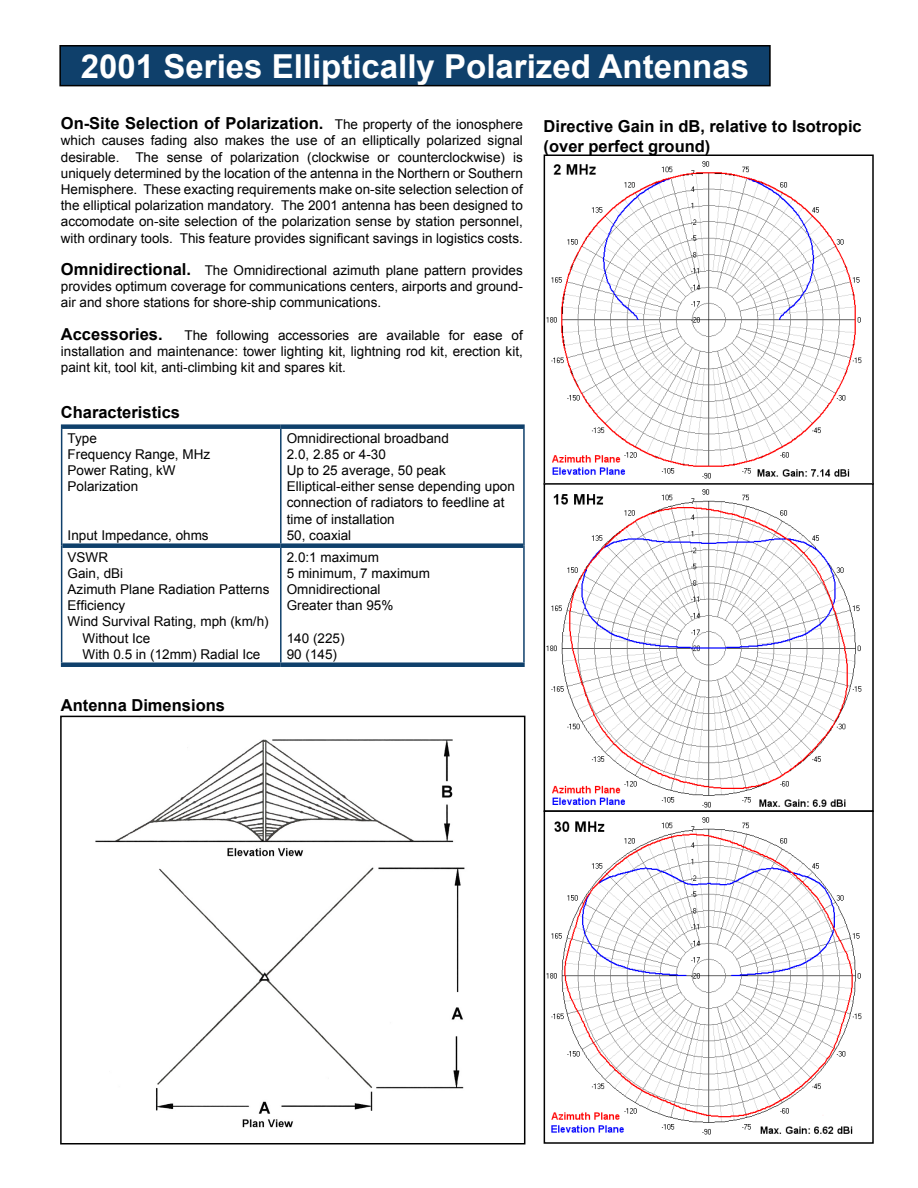
<style>
.page{position:relative;width:918px;height:1188px;background:#fff}
.page>*{position:absolute;margin:0;border:0;box-sizing:border-box;transform-origin:0 0}
.t1{font:700 33px "Arial";color:#fff}
.t2{font:700 16.5px/19.8px "Arial";color:#000}
.t3{font:13.5px/16.2px "Arial";color:#000}
.s1{font-weight:400;font-size:13.5px}
.s2{font-weight:700;font-size:16.5px}
</style>
<div class="page">
<img style="left:547px;top:161px;width:315px;height:974px">
<div style="left:544px;top:154px;width:330px;height:331px;border:2px solid #000"></div>
<div style="left:544px;top:483px;width:330px;height:329px;border:2px solid #000"></div>
<div style="left:544px;top:810px;width:330px;height:334px;border:2px solid #000"></div>
<div style="left:60px;top:46px;width:710px;height:40px;background:#0f406b"></div>
<div style="left:59px;top:45px;width:712px;height:41px;border:2px solid #000"></div>
<div style="left:61px;top:424px;width:220px;height:5px;background:#0f406b"></div>
<div style="left:281px;top:424px;width:244px;height:5px;background:#0f406b"></div>
<div style="left:62px;top:543px;width:219px;height:5px;background:#0f406b"></div>
<div style="left:281px;top:543px;width:242px;height:5px;background:#0f406b"></div>
<div style="left:61px;top:662px;width:220px;height:5px;background:#0f406b"></div>
<div style="left:281px;top:662px;width:244px;height:5px;background:#0f406b"></div>
<hr style="left:61px;top:429px;width:1px;height:117px;background:#0f406b">
<hr style="left:280px;top:429px;width:2px;height:114px;background:#0f406b">
<hr style="left:523px;top:429px;width:2px;height:117px;background:#0f406b">
<hr style="left:61px;top:546px;width:1px;height:116px;background:#0f406b">
<hr style="left:280px;top:548px;width:2px;height:114px;background:#0f406b">
<hr style="left:523px;top:546px;width:2px;height:116px;background:#0f406b">
<img style="left:95px;top:739px;width:370px;height:389px">
<div style="left:60px;top:716px;width:465px;height:428px;border:2px solid #000"></div>
<h1 class="t1" style="left:81px;top:44px;width:670px">2001 Series Elliptically Polarized Antennas</h1>
<p class="t2" style="left:61px;top:114px;width:463px">On-Site Selection of Polarization. <span class="s1">The property of the ionosphere</span></p>
<p class="t3" style="left:61px;top:133px;width:464px;text-align:justify">which causes fading also makes the use of an elliptically polarized signal desirable. The sense of polarization (clockwise or counterclockwise) is uniquely determined by the location of the antenna in the Northern or Southern Hemisphere. These exacting requirements make on-site selection selection of the elliptical polarization mandatory. The 2001 antenna has been designed to accomodate on-site selection of the polarization sense by station personnel, with ordinary tools. This feature provides significant savings in logistics costs.</p>
<p class="t3" style="left:61px;top:262px;width:463px;text-align:justify"><span class="s2">Omnidirectional.</span> The Omnidirectional azimuth plane pattern provides provides optimum coverage for communications centers, airports and ground&shy;air and shore stations for shore-ship communications.</p>
<p class="t2" style="left:61px;top:325px;width:103px">Accessories.</p>
<p class="t3" style="left:61px;top:327px;width:463px;text-align:justify;text-indent:124px">The following accessories are available for ease of installation and maintenance: tower lighting kit, lightning rod kit, erection kit, paint kit, tool kit, anti-climbing kit and spares kit.</p>
<p class="t2" style="left:61px;top:403px;width:121px">Characteristics</p>
<p class="t3" style="left:68px;top:430px;width:144px">Type<br>Frequency Range, MHz<br>Power Rating, kW<br>Polarization</p>
<p class="t3" style="left:68px;top:527px;width:143px">Input Impedance, ohms</p>
<p class="t3" style="left:68px;top:549px;width:42px">VSWR</p>
<p class="t3" style="left:68px;top:565px;width:57px">Gain, dBi</p>
<p class="t3" style="left:68px;top:581px;width:203px">Azimuth Plane Radiation Patterns</p>
<p class="t3" style="left:68px;top:597px;width:59px">Efficiency</p>
<p class="t3" style="left:68px;top:614px;width:203px">Wind Survival Rating, mph (km/h)</p>
<p class="t3" style="left:83px;top:630px;width:69px">Without Ice</p>
<p class="t3" style="left:83px;top:646px;width:179px">With 0.5 in (12mm) Radial Ice</p>
<p class="t2" style="left:61px;top:696px;width:166px">Antenna Dimensions</p>
<p class="t3" style="left:287px;top:430px;width:230px">Omnidirectional broadband<br>2.0, 2.85 or 4-30<br>Up to 25 average, 50 peak<br>Elliptical-either sense depending upon connection of radiators to feedline at time of installation<br>50, coaxial</p>
<p class="t3" style="left:287px;top:549px;width:145px">2.0:1 maximum<br>5 minimum, 7 maximum<br>Omnidirectional<br>Greater than 95%</p>
<p class="t3" style="left:287px;top:630px;width:59px">140 (225)<br>90 (145)</p>
<p class="t2" style="left:544px;top:117px;width:320px">Directive Gain in dB, relative to Isotropic (over perfect ground)</p>
</div>
